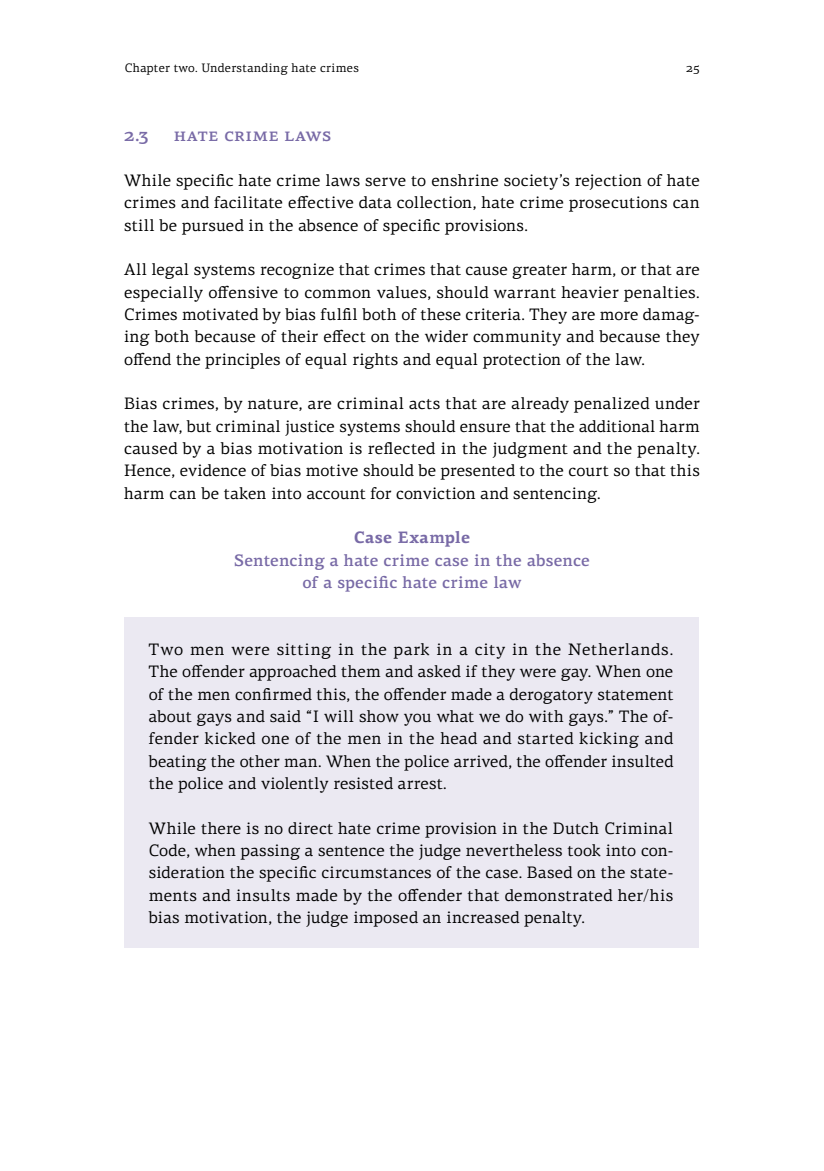
<style>
.page{position:relative;width:824px;height:1171px;background:#fff}
.page>*{position:absolute;margin:0;border:0;box-sizing:border-box;transform-origin:0 0}
.t1{font:500 18.38px "PF Centro Serif Pro";letter-spacing:.035em;color:#786aa6}
.t2{font:16.62px/22.4px "PF Centro Serif Pro";letter-spacing:.01em;color:#000;text-align:justify}
.t3{font:500 16.62px/22.4px "PF Centro Serif Pro";letter-spacing:.02em;color:#786aa6;text-align:center}
.t4{font:700 16.62px "PF Centro Serif Pro";letter-spacing:.02em;color:#786aa6}
.t5{font:12.25px "PF Centro Serif Pro";letter-spacing:.025em;color:#000}
</style>
<div class="page">
<div style="left:124px;top:617px;width:574px;height:330px;background:#ebe9f2"></div>
<p class="t5" style="left:125px;top:61px;width:236px">Chapter two. Understanding hate crimes</p>
<p class="t5" style="left:686px;top:61px;width:15px">25</p>
<p class="t1" style="left:124px;top:124px;width:26px">2.3</p>
<p class="t1" style="left:174px;top:124px;width:159px">Hate crime laws</p>
<p class="t2" style="left:124px;top:169px;width:577px">While specific hate crime laws serve to enshrine society’s rejection of hate crimes and facilitate effective data collection, hate crime prosecutions can still be pursued in the absence of specific provisions.</p>
<p class="t2" style="left:124px;top:259px;width:577px">All legal systems recognize that crimes that cause greater harm, or that are especially offensive to common values, should warrant heavier penalties.<br>Crimes motivated by bias fulfil both of these criteria. They are more damag&shy;ing both because of their effect on the wider community and because they offend the principles of equal rights and equal protection of the law.</p>
<p class="t2" style="left:124px;top:392px;width:577px">Bias crimes, by nature, are criminal acts that are already penalized under the law, but criminal justice systems should ensure that the additional harm caused by a bias motivation is reflected in the judgment and the penalty.<br>Hence, evidence of bias motive should be presented to the court so that this harm can be taken into account for conviction and sentencing.</p>
<p class="t4" style="left:354px;top:527px;width:118px">Case Example</p>
<p class="t3" style="left:234px;top:549px;width:357px">Sentencing a hate crime case in the absence of a specific hate crime law</p>
<p class="t2" style="left:149px;top:638px;width:526px">Two men were sitting in the park in a city in the Netherlands.<br>The offender approached them and asked if they were gay. When one of the men confirmed this, the offender made a derogatory statement about gays and said “I will show you what we do with gays.” The of&shy;fender kicked one of the men in the head and started kicking and beating the other man. When the police arrived, the offender insulted the police and violently resisted arrest.</p>
<p class="t2" style="left:149px;top:817px;width:526px">While there is no direct hate crime provision in the Dutch Criminal Code, when passing a sentence the judge nevertheless took into con&shy;sideration the specific circumstances of the case. Based on the state&shy;ments and insults made by the offender that demonstrated her/his bias motivation, the judge imposed an increased penalty.</p>
</div>
